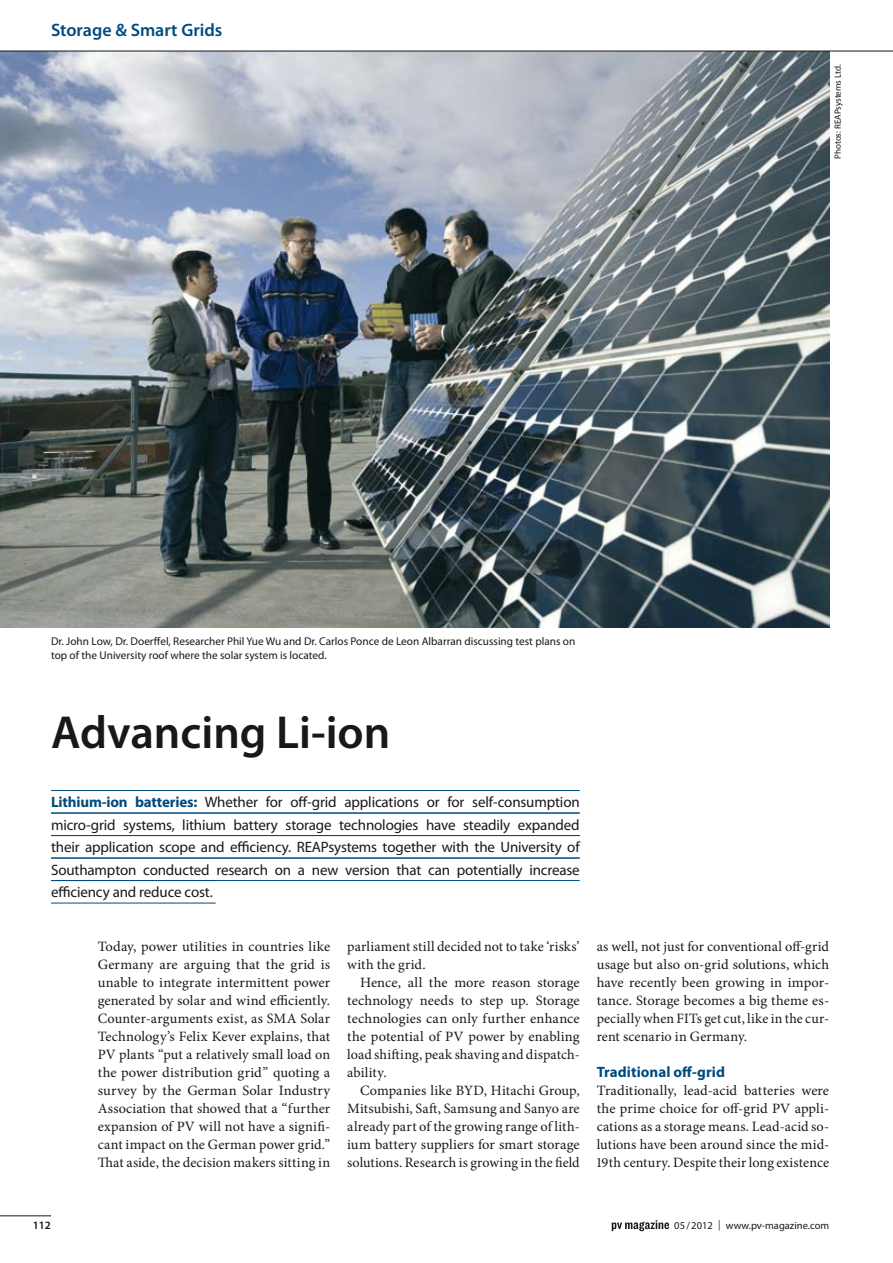
<style>
.page{position:relative;width:893px;height:1263px;background:#fff}
.page>*{position:absolute;margin:0;border:0;box-sizing:border-box;transform-origin:0 0}
.t1{font:600 46.5px "Myriad Pro";color:#1a171b}
.t2{font:600 18px "Myriad Pro";color:#004a7f}
.t3{font:15px/22.5px "Myriad Pro";letter-spacing:-.01em;color:#1a171b;text-align:justify}
.t4{font:700 15px "Myriad Pro";letter-spacing:.005em;color:#004a7f}
.t5{font:14.25px/18px "Minion Pro";letter-spacing:.005em;color:#1a171b;text-align:justify}
.t6{font:11.25px/13.5px "Myriad Pro";color:#1a171b}
.t7{font:600 11.25px "Myriad Pro";color:#1a171b}
.t8{font:10.5px "Myriad Pro";color:#1a171b}
.t9{font:9px "Myriad Pro";color:#1a171b}
.s1{font-weight:700;color:#004a7f}
.s2{color:#004a7f}
</style>
<div class="page">
<img style="left:0;top:52px;width:829px;height:575px">
<hr style="left:0;top:1215px;width:51px;height:1px;background:#1a171b">
<svg style="left:612px;top:1220px;width:57px;height:11px"></svg>
<hr style="left:51px;top:880px;width:529px;height:1px;background:#004a7f">
<hr style="left:51px;top:903px;width:165px;height:1px;background:#004a7f">
<hr style="left:51px;top:790px;width:529px;height:1px;background:#004a7f">
<hr style="left:51px;top:813px;width:529px;height:1px;background:#004a7f">
<hr style="left:51px;top:835px;width:529px;height:1px;background:#004a7f">
<hr style="left:51px;top:858px;width:529px;height:1px;background:#004a7f">
<hr style="left:0;top:51px;width:893px;height:1px;background:#1a171b">
<p class="t2" style="left:51px;top:18px;width:173px">Storage &amp; Smart Grids</p>
<p class="t9" style="left:832px;top:159px;width:96px;rotate:-90deg">Photos: REAPsystems Ltd.</p>
<p class="t6" style="left:51px;top:634px;width:526px">Dr. John Low, Dr. Doerffel, Researcher Phil Yue Wu and Dr. Carlos Ponce de Leon Albarran discussing test plans on top of the University roof where the solar system is located.</p>
<h1 class="t1" style="left:51px;top:703px;width:341px">Advancing Li-ion</h1>
<p class="t3" style="left:51px;top:790px;width:530px"><span class="s1">Lithium-ion batteries:</span> Whether for off-grid applications or for self-consumption micro-grid systems, lithium battery storage technologies have steadily expanded their application scope and efficiency. REAPsystems together with the University of Southampton conducted research on a new version that can potentially increase efficiency and reduce cost.</p>
<p class="t5" style="left:98px;top:937px;width:234px">Today, power utilities in countries like Germany are arguing that the grid is unable to integrate intermittent power generated by solar and wind efficiently.<br>Counter-arguments exist, as SMA Solar Technology’s Felix Kever explains, that PV plants “put a relatively small load on the power distribution grid” quoting a survey by the German Solar Industry Association that showed that a “further expansion of PV will not have a signifi&shy;cant impact on the German power grid.” That aside, the decision makers sitting in</p>
<p class="t5" style="left:347px;top:937px;width:234px">parliament still decided not to take ‘risks’ with the grid.</p>
<p class="t5" style="left:347px;top:973px;width:234px;text-indent:13px">Hence, all the more reason storage technology needs to step up. Storage technologies can only further enhance the potential of PV power by enabling load shifting, peak shaving and dispatch&shy;ability.</p>
<p class="t5" style="left:347px;top:1081px;width:234px;text-indent:13px">Companies like BYD, Hitachi Group, Mitsubishi, Saft, Samsung and Sanyo are already part of the growing range of lith&shy;ium battery suppliers for smart storage solutions. Research is growing in the field</p>
<p class="t5" style="left:597px;top:937px;width:234px">as well, not just for conventional off-grid usage but also on-grid solutions, which have recently been growing in impor&shy;tance. Storage becomes a big theme es&shy;pecially when FITs get cut, like in the cur&shy;rent scenario in Germany.</p>
<p class="t4" style="left:597px;top:1062px;width:130px">Traditional off-grid</p>
<p class="t5" style="left:597px;top:1081px;width:234px">Traditionally, lead-acid batteries were the prime choice for off-grid PV appli&shy;cations as a storage means. Lead-acid so&shy;lutions have been around since the mid-19th century. Despite their long existence</p>
<p class="t7" style="left:33px;top:1218px;width:20px">112</p>
<p class="t8" style="left:674px;top:1219px;width:156px">05/2012 <span class="s2">|</span> www.pv-magazine.com</p>
</div>
